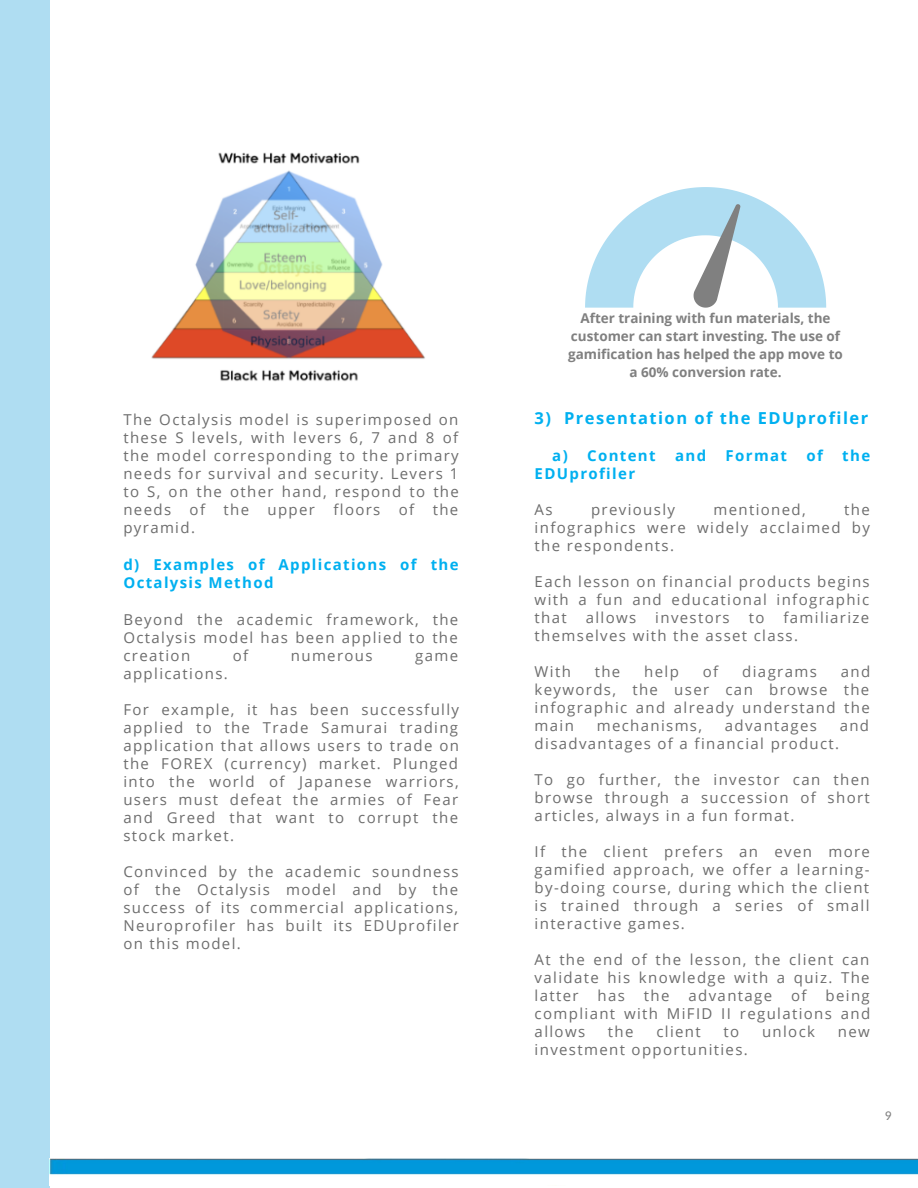
<style>
.page{position:relative;width:918px;height:1188px;background:#fff}
.page>*{position:absolute;margin:0;border:0;box-sizing:border-box;transform-origin:0 0}
.t1{font:700 16.5px "Open Sans";letter-spacing:.09em;color:#00b0f0}
.t2{font:15px/18px "Open Sans";letter-spacing:.09em;color:#6d6d6d;text-align:justify}
.t3{font:700 15px/18px "Open Sans";letter-spacing:.09em;color:#00b0f0}
.t4{font:700 13.5px/18px "Open Sans";color:#808080;text-align:center}
.t5{font:13.5px "Carlito";color:#808080}
</style>
<div class="page">
<div style="left:0;top:0;width:49px;height:1188px;background:#afddf2"></div>
<img style="left:50px;top:1158px;width:868px;height:17px">
<img style="left:151px;top:152px;width:274px;height:229px">
<svg style="left:585px;top:187px;width:241px;height:121px"></svg>
<p class="t2" style="left:123px;top:410px;width:337px">The Octalysis model is superimposed on these S levels, with levers 6, 7 and 8 of the model corresponding to the primary needs for survival and security. Levers 1 to S, on the other hand, respond to the needs of the upper floors of the pyramid.</p>
<p class="t3" style="left:123px;top:555px;width:337px">d) Examples of Applications of the<br>Octalysis Method</p>
<p class="t2" style="left:123px;top:611px;width:336px">Beyond the academic framework, the Octalysis model has been applied to the creation</p>
<p class="t2" style="left:233px;top:647px;width:17px">of</p>
<p class="t2" style="left:291px;top:647px;width:83px">numerous</p>
<p class="t2" style="left:415px;top:647px;width:44px">game</p>
<p class="t2" style="left:123px;top:665px;width:106px">applications.</p>
<p class="t2" style="left:123px;top:701px;width:337px">For example, it has been successfully applied to the Trade Samurai trading application that allows users to trade on the FOREX (currency) market. Plunged into the world of Japanese warriors, users must defeat the armies of Fear and Greed that want to corrupt the stock market.</p>
<p class="t2" style="left:123px;top:863px;width:337px">Convinced by the academic soundness of the Octalysis model and by the success of its commercial applications, Neuroprofiler has built its EDUprofiler on this model.</p>
<p class="t4" style="left:568px;top:309px;width:276px">After training with fun materials, the customer can start investing. The use of gamification has helped the app move to a 60% conversion rate.</p>
<p class="t1" style="left:535px;top:406px;width:335px">3) Presentation of the EDUprofiler</p>
<p class="t3" style="left:552px;top:446px;width:105px">a) Content</p>
<p class="t3" style="left:675px;top:446px;width:33px">and</p>
<p class="t3" style="left:726px;top:446px;width:63px">Format</p>
<p class="t3" style="left:806px;top:446px;width:18px">of</p>
<p class="t3" style="left:842px;top:446px;width:29px">the</p>
<p class="t3" style="left:535px;top:464px;width:102px">EDUprofiler</p>
<p class="t2" style="left:535px;top:500px;width:19px">As</p>
<p class="t2" style="left:591px;top:500px;width:85px">previously</p>
<p class="t2" style="left:714px;top:500px;width:94px">mentioned,</p>
<p class="t2" style="left:535px;top:500px;width:337px;text-indent:310px">the infographics were widely acclaimed by the respondents.</p>
<p class="t2" style="left:535px;top:572px;width:337px">Each lesson on financial products begins with a fun and educational infographic that</p>
<p class="t2" style="left:535px;top:608px;width:336px;text-indent:249px">familiarize themselves with the asset class.</p>
<p class="t2" style="left:535px;top:662px;width:38px">With</p>
<p class="t2" style="left:595px;top:662px;width:27px">the</p>
<p class="t2" style="left:644px;top:662px;width:36px">help</p>
<p class="t2" style="left:703px;top:662px;width:17px">of</p>
<p class="t2" style="left:742px;top:662px;width:76px">diagrams</p>
<p class="t2" style="left:586px;top:608px;width:52px">allows</p>
<p class="t2" style="left:655px;top:608px;width:76px">investors</p>
<p class="t2" style="left:749px;top:608px;width:17px">to</p>
<p class="t2" style="left:535px;top:662px;width:337px;text-indent:306px">and keywords, the user can browse the infographic and already understand the main</p>
<p class="t2" style="left:597px;top:716px;width:107px">mechanisms,</p>
<p class="t2" style="left:725px;top:716px;width:94px">advantages</p>
<p class="t2" style="left:840px;top:716px;width:31px">and</p>
<p class="t2" style="left:535px;top:734px;width:306px">disadvantages of a financial product.</p>
<p class="t2" style="left:535px;top:770px;width:337px">To go further, the investor can then browse through a succession of short articles, always in a fun format.</p>
<p class="t2" style="left:535px;top:842px;width:337px">If the client prefers an even more gamified approach, we offer a learning&shy;by-doing course, during which the client is trained through a series of small interactive games.</p>
<p class="t2" style="left:535px;top:950px;width:337px">At the end of the lesson, the client can validate his knowledge with a quiz. The latter</p>
<p class="t2" style="left:598px;top:986px;width:29px">has</p>
<p class="t2" style="left:644px;top:986px;width:27px">the</p>
<p class="t2" style="left:689px;top:986px;width:85px">advantage</p>
<p class="t2" style="left:791px;top:986px;width:17px">of</p>
<p class="t2" style="left:535px;top:986px;width:337px;text-indent:291px">being compliant with MiFID II regulations and allows</p>
<p class="t2" style="left:608px;top:1022px;width:27px">the</p>
<p class="t2" style="left:656px;top:1022px;width:46px">client</p>
<p class="t2" style="left:724px;top:1022px;width:17px">to</p>
<p class="t2" style="left:762px;top:1022px;width:55px">unlock</p>
<p class="t2" style="left:838px;top:1022px;width:33px">new</p>
<p class="t2" style="left:535px;top:1040px;width:215px">investment opportunities.</p>
<p class="t5" style="left:885px;top:1110px;width:8px">9</p>
</div>
